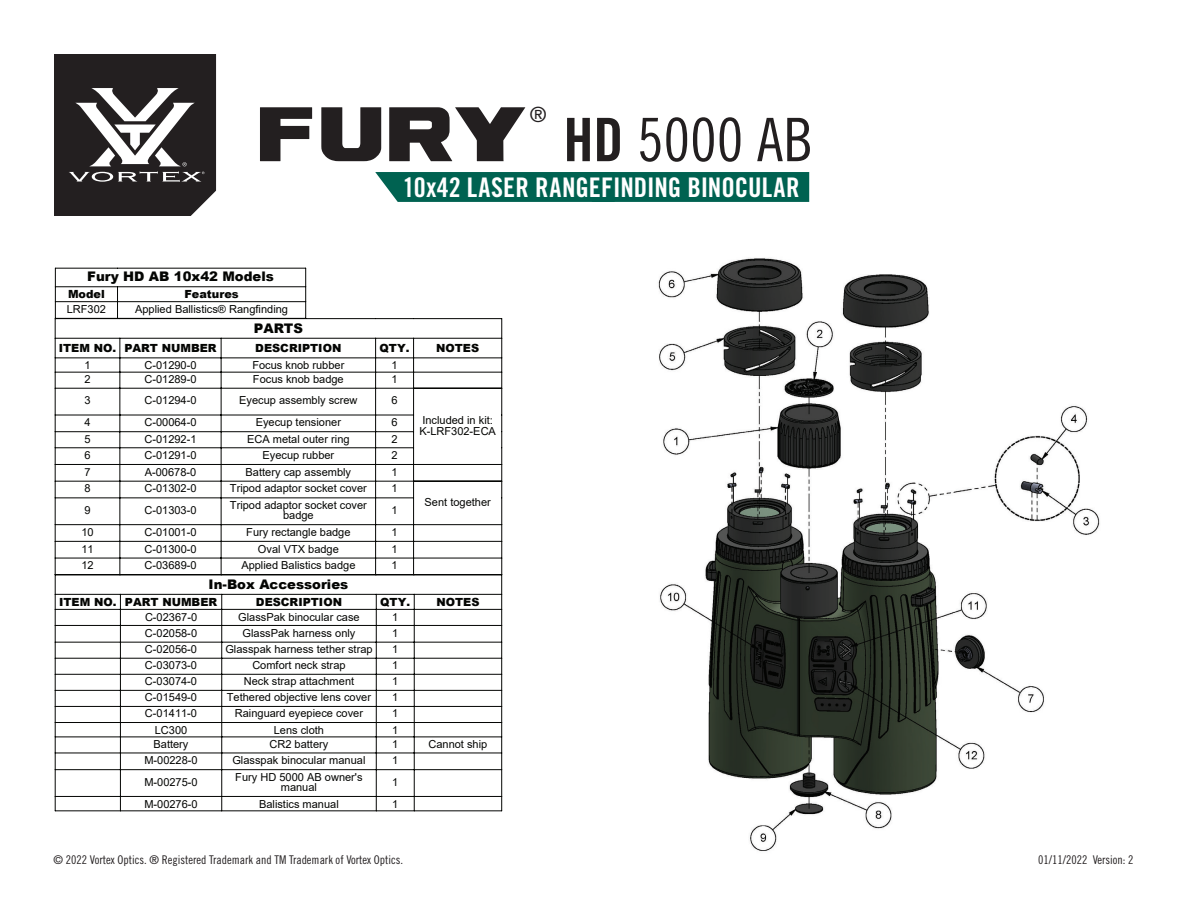
<style>
.page{position:relative;width:1188px;height:918px;background:#fff}
.page>*{position:absolute;margin:0;border:0;box-sizing:border-box;transform-origin:0 0}
.t1{font:60px "Trade Gothic LT Std Cn 18";color:#231f20}
.t2{font:60px "Ash";color:#231f20}
.t3{font:27px "Trade Gothic LT Std Bd Cn 20";color:#fff}
.t4{font:21px "Trade Gothic LT Std Cn 18";color:#231f20}
.t5{font:900 13.2px "Arial";color:#040503}
.t6{font:12px "Trade Gothic LT Std Cn 18";color:#231f20}
.t7{font:900 11.25px "Arial";color:#040503}
.t8{font:11.1px/10.6px "Arial";color:#040503;text-align:center}
.s1{font-family:"Trade Gothic LT Std Bd Cn 20"}
</style>
<div class="page">
<svg style="left:54px;top:54px;width:162px;height:162px;background:#474445"></svg>
<img style="left:658px;top:258px;width:442px;height:593px">
<svg style="left:56px;top:286px;width:445px;height:524px"></svg>
<hr style="left:55px;top:810px;width:65px;height:1px;background:#040503">
<hr style="left:120px;top:810px;width:102px;height:1px;background:#040503">
<hr style="left:222px;top:810px;width:154px;height:1px;background:#040503">
<hr style="left:376px;top:810px;width:38px;height:1px;background:#040503">
<hr style="left:414px;top:810px;width:88px;height:1px;background:#040503">
<svg style="left:305px;top:269px;width:1px;height:49px"></svg>
<hr style="left:55px;top:268px;width:63px;height:1px;background:#040503">
<hr style="left:118px;top:268px;width:188px;height:1px;background:#040503">
<hr style="left:55px;top:318px;width:65px;height:1px;background:#040503">
<hr style="left:120px;top:318px;width:101px;height:1px;background:#040503">
<hr style="left:221px;top:318px;width:155px;height:1px;background:#040503">
<hr style="left:376px;top:318px;width:38px;height:1px;background:#040503">
<hr style="left:414px;top:318px;width:88px;height:1px;background:#040503">
<svg style="left:55px;top:269px;width:1px;height:541px"></svg>
<svg style="left:501px;top:319px;width:1px;height:491px"></svg>
<hr style="left:55px;top:574px;width:65px;height:1px;background:#040503">
<hr style="left:120px;top:574px;width:101px;height:1px;background:#040503">
<hr style="left:221px;top:574px;width:155px;height:1px;background:#040503">
<hr style="left:376px;top:574px;width:38px;height:1px;background:#040503">
<hr style="left:414px;top:574px;width:88px;height:1px;background:#040503">
<div style="left:375px;top:172px;width:434px;height:30px;background:#006251"></div>
<h1 class="t2" style="left:260px;top:100px;width:272px">Fury</h1>
<h3 class="t4" style="left:530px;top:102px;width:18px">®</h3>
<h1 class="t1" style="left:563px;top:104px;width:251px"><span class="s1">HD</span> 5000 AB</h1>
<h2 class="t3" style="left:403px;top:171px;width:398px">10x42 LASER RANGEFINDING BINOCULAR</h2>
<p class="t5" style="left:87px;top:267px;width:188px">Fury HD AB 10x42 Models</p>
<p class="t7" style="left:68px;top:286px;width:38px">Model</p>
<p class="t7" style="left:184px;top:286px;width:56px">Features</p>
<p class="t8" style="left:67px;top:304px;width:41px">LRF302</p>
<p class="t8" style="left:135px;top:304px;width:155px">Applied Ballistics® Rangfinding</p>
<p class="t5" style="left:254px;top:319px;width:51px">PARTS</p>
<p class="t7" style="left:59px;top:340px;width:159px">ITEM NO. PART NUMBER</p>
<p class="t7" style="left:255px;top:340px;width:88px">DESCRIPTION</p>
<p class="t7" style="left:380px;top:340px;width:31px">QTY.</p>
<p class="t7" style="left:436px;top:340px;width:45px">NOTES</p>
<p class="t8" style="left:84px;top:360px;width:8px">1</p>
<p class="t8" style="left:144px;top:360px;width:54px">C-01290-0</p>
<p class="t8" style="left:252px;top:360px;width:94px">Focus knob rubber</p>
<p class="t8" style="left:392px;top:360px;width:8px">1</p>
<p class="t8" style="left:84px;top:374px;width:8px">2</p>
<p class="t8" style="left:144px;top:374px;width:54px">C-01289-0</p>
<p class="t8" style="left:253px;top:374px;width:92px">Focus knob badge</p>
<p class="t8" style="left:392px;top:374px;width:8px">1</p>
<p class="t8" style="left:84px;top:395px;width:8px">3</p>
<p class="t8" style="left:144px;top:395px;width:54px">C-01294-0</p>
<p class="t8" style="left:239px;top:395px;width:120px">Eyecup assembly screw</p>
<p class="t8" style="left:392px;top:395px;width:8px">6</p>
<p class="t8" style="left:419px;top:415px;width:78px;text-align:left">Included in kit:<br>K-LRF302-ECA</p>
<p class="t8" style="left:84px;top:417px;width:8px">4</p>
<p class="t8" style="left:144px;top:417px;width:54px">C-00064-0</p>
<p class="t8" style="left:256px;top:417px;width:87px">Eyecup tensioner</p>
<p class="t8" style="left:392px;top:417px;width:8px">6</p>
<p class="t8" style="left:84px;top:433px;width:8px">5</p>
<p class="t8" style="left:144px;top:433px;width:54px">C-01292-1</p>
<p class="t8" style="left:247px;top:433px;width:104px">ECA metal outer ring</p>
<p class="t8" style="left:392px;top:433px;width:8px">2</p>
<p class="t8" style="left:84px;top:450px;width:8px">6</p>
<p class="t8" style="left:144px;top:450px;width:54px">C-01291-0</p>
<p class="t8" style="left:262px;top:450px;width:73px">Eyecup rubber</p>
<p class="t8" style="left:392px;top:450px;width:8px">2</p>
<p class="t8" style="left:84px;top:466px;width:8px">7</p>
<p class="t8" style="left:145px;top:466px;width:53px">A-00678-0</p>
<p class="t8" style="left:246px;top:466px;width:107px">Battery cap assembly</p>
<p class="t8" style="left:392px;top:466px;width:8px">1</p>
<p class="t8" style="left:84px;top:483px;width:8px">8</p>
<p class="t8" style="left:144px;top:483px;width:54px">C-01302-0</p>
<p class="t8" style="left:230px;top:483px;width:138px">Tripod adaptor socket cover</p>
<p class="t8" style="left:392px;top:483px;width:8px">1</p>
<p class="t8" style="left:84px;top:505px;width:8px">9</p>
<p class="t8" style="left:144px;top:505px;width:54px">C-01303-0</p>
<p class="t8" style="left:230px;top:499px;width:138px">Tripod adaptor socket cover badge</p>
<p class="t8" style="left:392px;top:505px;width:8px">1</p>
<p class="t8" style="left:81px;top:527px;width:14px">10</p>
<p class="t8" style="left:144px;top:527px;width:54px">C-01001-0</p>
<p class="t8" style="left:246px;top:527px;width:106px">Fury rectangle badge</p>
<p class="t8" style="left:392px;top:527px;width:8px">1</p>
<p class="t8" style="left:81px;top:543px;width:14px">11</p>
<p class="t8" style="left:144px;top:543px;width:54px">C-01300-0</p>
<p class="t8" style="left:258px;top:543px;width:83px">Oval VTX badge</p>
<p class="t8" style="left:392px;top:543px;width:8px">1</p>
<p class="t8" style="left:81px;top:560px;width:14px">12</p>
<p class="t8" style="left:144px;top:560px;width:54px">C-03689-0</p>
<p class="t8" style="left:241px;top:560px;width:116px">Applied Balistics badge</p>
<p class="t8" style="left:392px;top:560px;width:8px">1</p>
<p class="t8" style="left:425px;top:496px;width:68px">Sent together</p>
<p class="t5" style="left:209px;top:575px;width:141px">In-Box Accessories</p>
<p class="t7" style="left:59px;top:594px;width:160px">ITEM NO. PART NUMBER</p>
<p class="t7" style="left:256px;top:594px;width:88px">DESCRIPTION</p>
<p class="t7" style="left:380px;top:594px;width:31px">QTY.</p>
<p class="t7" style="left:436px;top:594px;width:45px">NOTES</p>
<p class="t8" style="left:145px;top:612px;width:54px">C-02367-0</p>
<p class="t8" style="left:238px;top:612px;width:123px">GlassPak binocular case</p>
<p class="t8" style="left:392px;top:612px;width:8px">1</p>
<p class="t8" style="left:145px;top:627px;width:54px">C-02058-0</p>
<p class="t8" style="left:243px;top:627px;width:114px">GlassPak harness only</p>
<p class="t8" style="left:392px;top:627px;width:8px">1</p>
<p class="t8" style="left:145px;top:644px;width:54px">C-02056-0</p>
<p class="t8" style="left:225px;top:644px;width:149px">Glasspak harness tether strap</p>
<p class="t8" style="left:392px;top:644px;width:8px">1</p>
<p class="t8" style="left:145px;top:660px;width:54px">C-03073-0</p>
<p class="t8" style="left:252px;top:660px;width:95px">Comfort neck strap</p>
<p class="t8" style="left:392px;top:660px;width:8px">1</p>
<p class="t8" style="left:145px;top:676px;width:54px">C-03074-0</p>
<p class="t8" style="left:244px;top:676px;width:112px">Neck strap attachment</p>
<p class="t8" style="left:392px;top:676px;width:8px">1</p>
<p class="t8" style="left:145px;top:692px;width:54px">C-01549-0</p>
<p class="t8" style="left:227px;top:692px;width:146px">Tethered objective lens cover</p>
<p class="t8" style="left:392px;top:692px;width:8px">1</p>
<p class="t8" style="left:145px;top:708px;width:54px">C-01411-0</p>
<p class="t8" style="left:235px;top:708px;width:130px">Rainguard eyepiece cover</p>
<p class="t8" style="left:392px;top:708px;width:8px">1</p>
<p class="t8" style="left:155px;top:724px;width:34px">LC300</p>
<p class="t8" style="left:274px;top:724px;width:52px">Lens cloth</p>
<p class="t8" style="left:392px;top:724px;width:8px">1</p>
<p class="t8" style="left:154px;top:739px;width:36px">Battery</p>
<p class="t8" style="left:269px;top:739px;width:60px">CR2 battery</p>
<p class="t8" style="left:392px;top:739px;width:8px">1</p>
<p class="t8" style="left:428px;top:739px;width:60px">Cannot ship</p>
<p class="t8" style="left:144px;top:755px;width:55px">M-00228-0</p>
<p class="t8" style="left:232px;top:755px;width:135px">Glasspak binocular manual</p>
<p class="t8" style="left:392px;top:755px;width:8px">1</p>
<p class="t8" style="left:144px;top:777px;width:55px">M-00275-0</p>
<p class="t8" style="left:235px;top:771px;width:129px">Fury HD 5000 AB owner's manual</p>
<p class="t8" style="left:392px;top:777px;width:8px">1</p>
<p class="t8" style="left:144px;top:798px;width:55px">M-00276-0</p>
<p class="t8" style="left:259px;top:798px;width:81px">Balistics manual</p>
<p class="t8" style="left:392px;top:798px;width:8px">1</p>
<p class="t6" style="left:54px;top:853px;width:351px">© 2022 Vortex Optics. ® Registered Trademark and TM Trademark of Vortex Optics.</p>
<p class="t6" style="left:1038px;top:853px;width:97px">01/11/2022 Version: 2</p>
</div>
